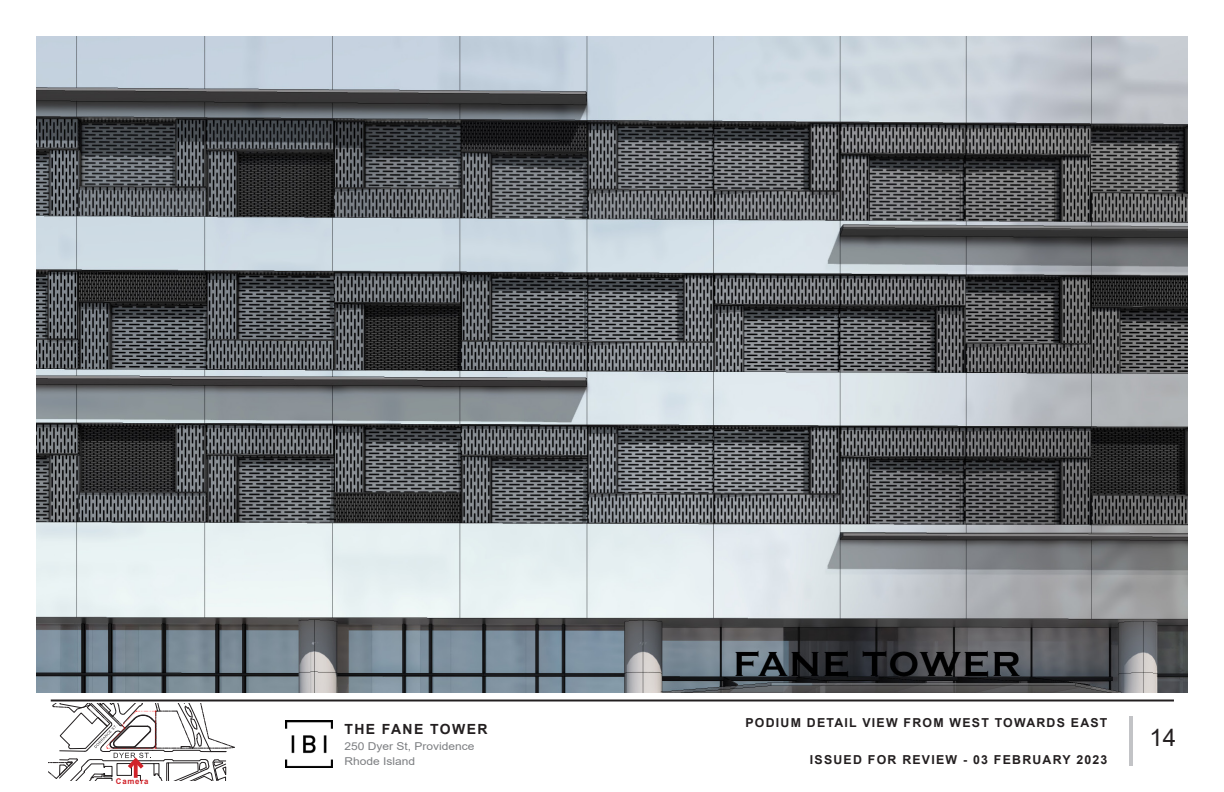
<style>
.page{position:relative;width:1224px;height:792px;background:#fff}
.page>*{position:absolute;margin:0;border:0;box-sizing:border-box;transform-origin:0 0}
.t1{font:24px "Arial";color:#231f20}
.t2{font:700 14px "Arial";letter-spacing:.1em;color:#231f20}
.t3{font:700 12.3px "Arial";letter-spacing:.1em;color:#231f20}
.t4{font:10.8px "Arial";color:#7c7e81;scale:1.11 1}
.t5{font:700 7.8px "Arial";letter-spacing:.1em;color:#d1232a}
</style>
<div class="page">
<hr style="left:1129px;top:716px;width:3px;height:50px;background:#c2c3c6">
<img style="left:286px;top:721px;width:47px;height:47px">
<hr style="left:51px;top:700px;width:1123px;height:2px;background:#231f20">
<img style="left:36px;top:36px;width:1152px;height:657px">
<svg style="left:48px;top:703px;width:187px;height:78px"></svg>
<p class="t5" style="left:116px;top:775px;width:34px">Camera</p>
<p class="t2" style="left:344px;top:719px;width:145px">THE FANE TOWER</p>
<p class="t4" style="left:344px;top:739px;width:119px">250 Dyer St, Providence</p>
<p class="t4" style="left:344px;top:753px;width:65px">Rhode Island</p>
<p class="t3" style="left:746px;top:714px;width:364px">PODIUM DETAIL VIEW FROM WEST TOWARDS EAST</p>
<p class="t3" style="left:810px;top:751px;width:299px">ISSUED FOR REVIEW - 03 FEBRUARY 2023</p>
<h1 class="t1" style="left:1149px;top:721px;width:28px">14</h1>
</div>
